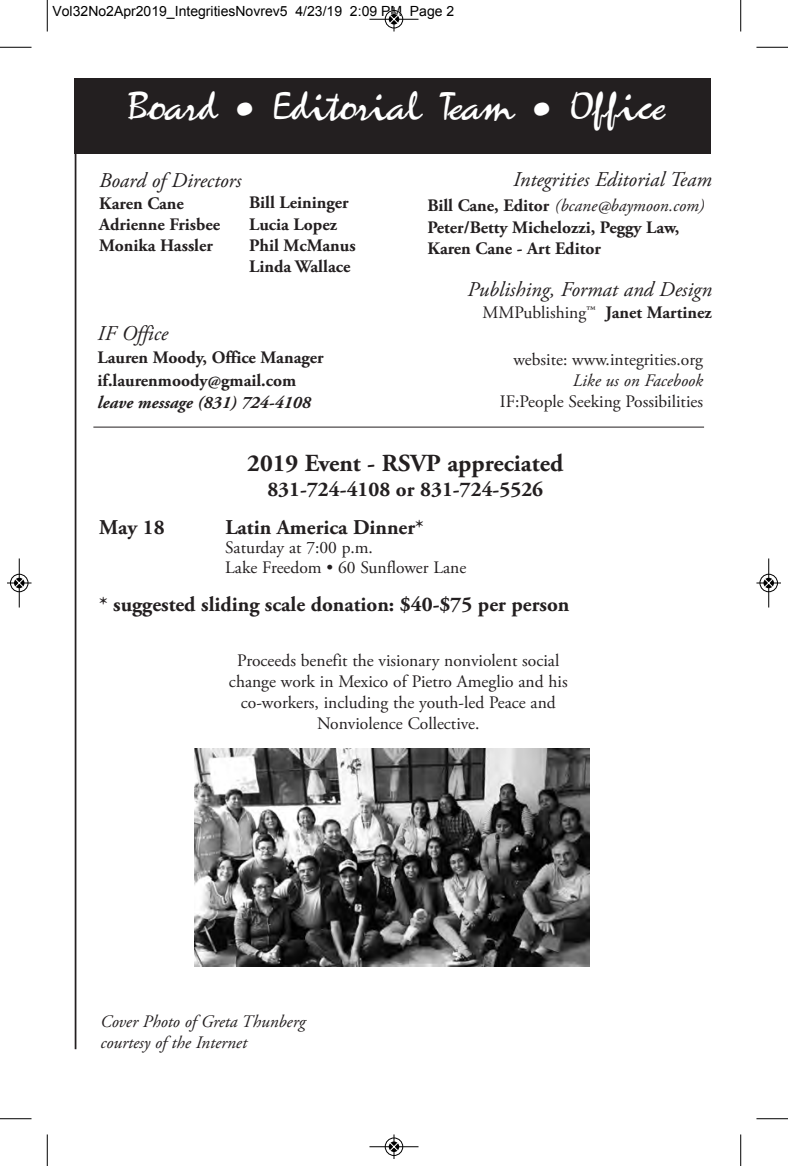
<style>
.page{position:relative;width:788px;height:1166px;background:#fff}
.page>*{position:absolute;margin:0;border:0;box-sizing:border-box;transform-origin:0 0}
.t1{font:42px "Zephyr Script";letter-spacing:-.02em;color:#fff}
.t2{font:700 24.5px "Adobe Garamond Pro";color:#231f20}
.t3{font:700 21px "Adobe Garamond Pro";color:#231f20}
.t4{font:italic 21px "Adobe Garamond Pro";color:#231f20}
.t5{font:17.5px/21px "Adobe Garamond Pro";color:#231f20}
.t6{font:700 17.5px/21px "Adobe Garamond Pro";color:#231f20}
.t7{font:italic 17.5px/21px "Adobe Garamond Pro";color:#231f20}
.t8{font:italic 700 17.5px "Adobe Garamond Pro";color:#231f20}
.t9{font:14px "Arial";color:#000}
.s1{font-weight:400;font-style:italic}
.s2{font-weight:700}
</style>
<div class="page">
<div style="left:74px;top:78px;width:636px;height:76px;background:#231f20"></div>
<hr style="left:75px;top:152px;width:1px;height:897px;background:#231f20">
<hr style="left:93px;top:426px;width:611px;height:1px;background:#231f20">
<img style="left:195px;top:748px;width:394px;height:218px">
<hr style="left:47px;top:0;width:1px;height:32px;background:#000">
<hr style="left:0;top:47px;width:32px;height:1px;background:#000">
<hr style="left:740px;top:0;width:1px;height:32px;background:#000">
<hr style="left:756px;top:47px;width:32px;height:1px;background:#000">
<hr style="left:47px;top:1134px;width:1px;height:32px;background:#000">
<hr style="left:0;top:1118px;width:32px;height:1px;background:#000">
<hr style="left:740px;top:1134px;width:1px;height:32px;background:#000">
<hr style="left:756px;top:1118px;width:32px;height:1px;background:#000">
<div style="left:384px;top:10px;width:19px;height:19px;border:1px solid #fff;border-radius:50%"></div>
<hr style="left:369px;top:19px;width:49px;height:1px;background:#000">
<div style="left:385px;top:10px;width:18px;height:18px;border:1px solid #000;border-radius:50%"></div>
<svg style="left:389px;top:7px;width:9px;height:25px"></svg>
<div style="left:384px;top:1137px;width:19px;height:19px;border:1px solid #fff;border-radius:50%"></div>
<hr style="left:369px;top:1146px;width:49px;height:1px;background:#000">
<div style="left:385px;top:1137px;width:18px;height:18px;border:1px solid #000;border-radius:50%"></div>
<svg style="left:389px;top:1134px;width:9px;height:24px"></svg>
<div style="left:10px;top:573px;width:19px;height:19px;border:1px solid #fff;border-radius:50%"></div>
<hr style="left:19px;top:558px;width:1px;height:49px;background:#000">
<div style="left:10px;top:574px;width:18px;height:18px;border:1px solid #000;border-radius:50%"></div>
<svg style="left:7px;top:578px;width:25px;height:9px"></svg>
<div style="left:759px;top:573px;width:19px;height:19px;border:1px solid #fff;border-radius:50%"></div>
<hr style="left:768px;top:558px;width:1px;height:49px;background:#000">
<div style="left:759px;top:574px;width:18px;height:18px;border:1px solid #000;border-radius:50%"></div>
<svg style="left:756px;top:578px;width:24px;height:9px"></svg>
<p class="t9" style="left:52px;top:2px;width:403px">Vol32No2Apr2019_IntegritiesNovrev5 4/23/19 2:09 PM Page 2</p>
<h1 class="t1" style="left:128px;top:80px;width:538px">Board • Editorial Team • Office</h1>
<p class="t4" style="left:99px;top:171px;width:143px">Board of Directors</p>
<p class="t6" style="left:99px;top:195px;width:122px">Karen Cane<br>Adrienne Frisbee<br>Monika Hassler</p>
<p class="t6" style="left:249px;top:194px;width:108px">Bill Leininger<br>Lucia Lopez<br>Phil McManus<br>Linda Wallace</p>
<p class="t4" style="left:98px;top:325px;width:72px">IF Office</p>
<p class="t6" style="left:98px;top:347px;width:227px;line-height:22.8px">Lauren Moody, Office Manager if.laurenmoody@gmail.com</p>
<p class="t8" style="left:98px;top:396px;width:215px">leave message (831) 724-4108</p>
<p class="t4" style="left:513px;top:170px;width:200px">Integrities Editorial Team</p>
<p class="t6" style="left:427px;top:195px;width:278px;line-height:22.8px">Bill Cane, Editor <span class="s1">(bcane@baymoon.com)<br></span>Peter/Betty Michelozzi, Peggy Law,</p>
<p class="t6" style="left:427px;top:240px;width:175px">Karen Cane - Art Editor</p>
<p class="t4" style="left:467px;top:280px;width:246px">Publishing, Format and Design</p>
<p class="t5" style="left:482px;top:304px;width:231px">MMPublishing™ <span class="s2">Janet Martinez</span></p>
<p class="t5" style="left:513px;top:351px;width:191px">website: www.integrities.org</p>
<p class="t7" style="left:572px;top:372px;width:132px">Like us on Facebook</p>
<p class="t5" style="left:500px;top:393px;width:205px">IF:People Seeking Possibilities</p>
<h2 class="t2" style="left:247px;top:454px;width:317px">2019 Event - RSVP appreciated</h2>
<p class="t3" style="left:267px;top:481px;width:277px">831-724-4108 or 831-724-5526</p>
<p class="t3" style="left:99px;top:519px;width:67px">May 18</p>
<p class="t3" style="left:225px;top:519px;width:200px">Latin America Dinner*</p>
<p class="t5" style="left:225px;top:539px;width:242px;line-height:19.2px">Saturday at 7:00 p.m.<br>Lake Freedom • 60 Sunflower Lane</p>
<p class="t3" style="left:99px;top:596px;width:472px">* suggested sliding scale donation: $40-$75 per person</p>
<p class="t5" style="left:229px;top:651px;width:340px;text-align:center">Proceeds benefit the visionary nonviolent social change work in Mexico of Pietro Ameglio and his co-workers, including the youth-led Peace and Nonviolence Collective.</p>
<p class="t7" style="left:100px;top:1012px;width:206px">Cover Photo of Greta Thunberg courtesy of the Internet</p>
</div>
